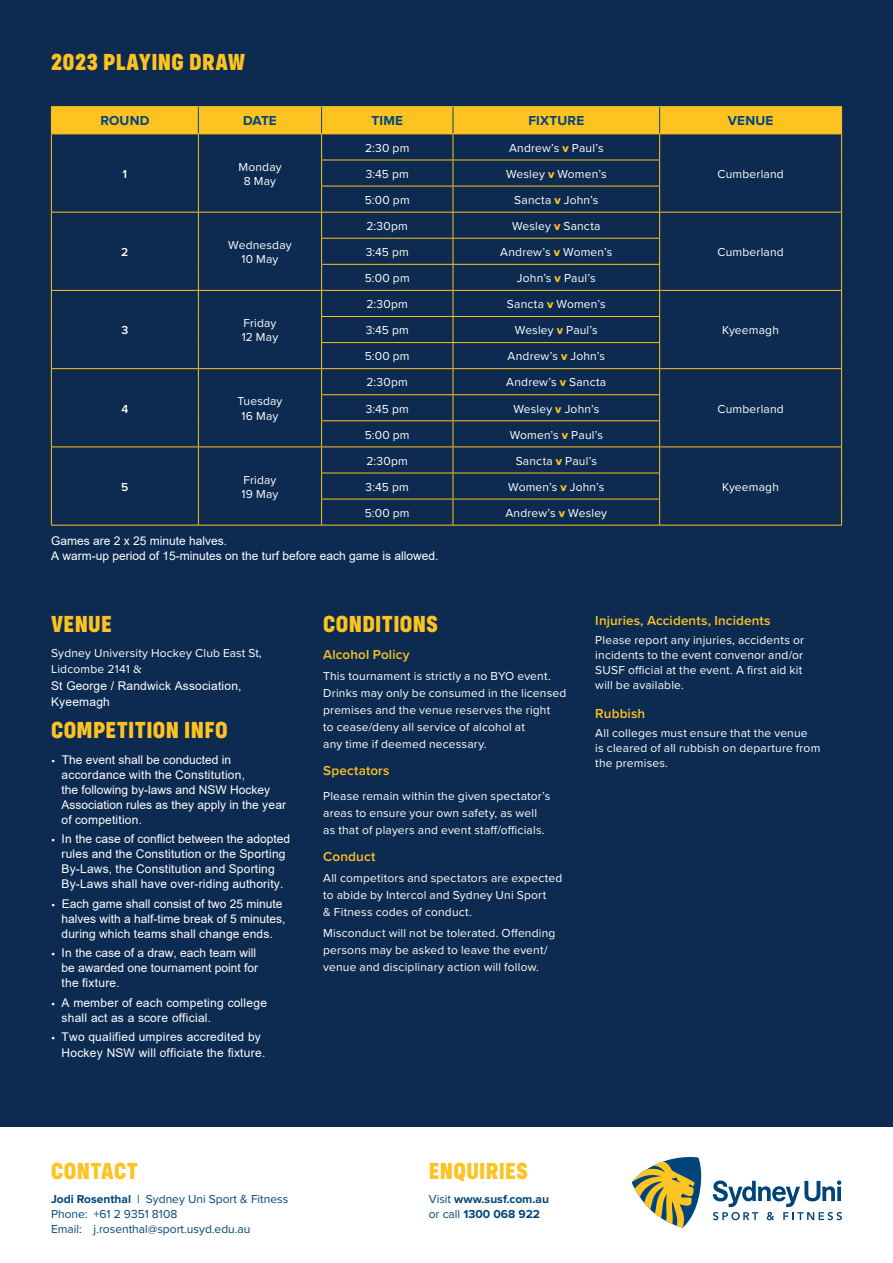
<style>
.page{position:relative;width:893px;height:1263px;background:#fff}
.page>*{position:absolute;margin:0;border:0;box-sizing:border-box;transform-origin:0 0}
.t1{font:800 24px "Config Condensed";letter-spacing:.015em;color:#fec221}
.t2{font:600 13.5px "Proxima Nova";letter-spacing:.01em;color:#fec221}
.t3{font:700 13.5px "Proxima Nova";letter-spacing:.015em;color:#00467c}
.t4{font:12px/17px "Proxima Nova";letter-spacing:.015em;color:#fff}
.t5{font:12px/15px "Arial";color:#fff}
.t6{font:12px/15.1px "Arial";letter-spacing:.02em;color:#fff}
.t7{font:12px "Proxima Nova";color:#00467c}
.t8{font:700 12px/15px "Proxima Nova";color:#00467c}
.t9{font:600 12px "Proxima Nova";color:#fff}
.s1{font-family:"Proxima Nova Extrabld";color:#fec221}
.s2{font-family:"Minion Pro"}
.s3{font-family:"Arial"}
.s4{font-family:"Proxima Nova"}
.s5{font-weight:700}
.s6{color:#231f20}
.s7{font-weight:400}
</style>
<div class="page">
<div style="left:0;top:0;width:893px;height:1126px;background:#0d2b51"></div>
<svg style="left:713px;top:1180px;width:129px;height:40px"></svg>
<svg style="left:632px;top:1157px;width:70px;height:71px"></svg>
<hr style="left:51px;top:106px;width:147px;height:1px;background:#fec221">
<hr style="left:198px;top:106px;width:124px;height:1px;background:#fec221">
<hr style="left:322px;top:106px;width:131px;height:1px;background:#fec221">
<hr style="left:453px;top:106px;width:207px;height:1px;background:#fec221">
<hr style="left:660px;top:106px;width:182px;height:1px;background:#fec221">
<hr style="left:51px;top:525px;width:147px;height:1px;background:#fec221">
<hr style="left:198px;top:525px;width:124px;height:1px;background:#fec221">
<hr style="left:660px;top:525px;width:182px;height:1px;background:#fec221">
<hr style="left:322px;top:525px;width:131px;height:1px;background:#fec221">
<hr style="left:453px;top:525px;width:207px;height:1px;background:#fec221">
<svg style="left:51px;top:107px;width:791px;height:418px"></svg>
<p class="t1" style="left:51px;top:47px;width:196px">2023 PLAYING DRAW</p>
<p class="t3" style="left:100px;top:114px;width:51px">ROUND</p>
<p class="t3" style="left:243px;top:114px;width:35px">DATE</p>
<p class="t3" style="left:372px;top:114px;width:33px">TIME</p>
<p class="t3" style="left:528px;top:114px;width:57px">FIXTURE</p>
<p class="t3" style="left:728px;top:114px;width:47px">VENUE</p>
<p class="t9" style="left:123px;top:165px;width:6px">1</p>
<p class="t4" style="left:238px;top:159px;width:45px;line-height:14.4px;text-align:center">Monday<br>8 May</p>
<p class="t9" style="left:121px;top:243px;width:9px">2</p>
<p class="t4" style="left:228px;top:237px;width:65px;line-height:14.4px;text-align:center">Wednesday<br>10 May</p>
<p class="t9" style="left:121px;top:321px;width:8px">3</p>
<p class="t4" style="left:242px;top:315px;width:38px;line-height:14.4px">Friday<br>12 May</p>
<p class="t9" style="left:121px;top:400px;width:8px">4</p>
<p class="t4" style="left:237px;top:394px;width:47px;line-height:14.4px;text-align:center">Tuesday<br>16 May</p>
<p class="t4" style="left:365px;top:139px;width:46px">2:30 pm</p>
<p class="t4" style="left:509px;top:139px;width:96px">Andrew’s <span class="s1">v</span> Paul’s</p>
<p class="t4" style="left:366px;top:165px;width:45px">3:45 pm</p>
<p class="t4" style="left:506px;top:165px;width:102px">Wesley <span class="s1">v</span> Women’s</p>
<p class="t4" style="left:717px;top:165px;width:68px">Cumberland</p>
<p class="t4" style="left:365px;top:191px;width:46px">5:00 pm</p>
<p class="t4" style="left:514px;top:191px;width:86px">Sancta <span class="s1">v</span> John’s</p>
<p class="t4" style="left:367px;top:217px;width:43px">2:30pm</p>
<p class="t4" style="left:512px;top:217px;width:90px">Wesley <span class="s1">v</span> Sancta</p>
<p class="t4" style="left:366px;top:243px;width:45px">3:45 pm</p>
<p class="t4" style="left:500px;top:243px;width:114px">Andrew’s <span class="s1">v</span> Women’s</p>
<p class="t4" style="left:717px;top:243px;width:68px">Cumberland</p>
<p class="t4" style="left:365px;top:269px;width:46px">5:00 pm</p>
<p class="t4" style="left:517px;top:269px;width:80px">John’s <span class="s1">v</span> Paul’s</p>
<p class="t4" style="left:367px;top:295px;width:43px">2:30pm</p>
<p class="t4" style="left:507px;top:295px;width:100px">Sancta <span class="s1">v</span> Women’s</p>
<p class="t4" style="left:366px;top:321px;width:45px">3:45 pm</p>
<p class="t4" style="left:515px;top:321px;width:84px">Wesley <span class="s1">v</span> Paul’s</p>
<p class="t4" style="left:722px;top:321px;width:58px">Kyeemagh</p>
<p class="t4" style="left:365px;top:347px;width:46px">5:00 pm</p>
<p class="t4" style="left:508px;top:347px;width:99px">Andrew’s <span class="s1">v</span> John’s</p>
<p class="t4" style="left:367px;top:373px;width:43px">2:30pm</p>
<p class="t4" style="left:506px;top:373px;width:101px">Andrew’s <span class="s1">v</span> Sancta</p>
<p class="t4" style="left:366px;top:399px;width:45px">3:45 pm</p>
<p class="t4" style="left:513px;top:399px;width:87px">Wesley <span class="s1">v</span> John’s</p>
<p class="t4" style="left:717px;top:399px;width:68px">Cumberland</p>
<p class="t4" style="left:365px;top:426px;width:46px">5:00 pm</p>
<p class="t4" style="left:510px;top:426px;width:95px">Women’s <span class="s1">v</span> Paul’s</p>
<p class="t4" style="left:367px;top:452px;width:43px">2:30pm</p>
<p class="t4" style="left:516px;top:452px;width:83px">Sancta <span class="s1">v</span> Paul’s</p>
<p class="t4" style="left:366px;top:478px;width:45px">3:45 pm</p>
<p class="t4" style="left:508px;top:478px;width:98px">Women’s <span class="s1">v</span> John’s</p>
<p class="t4" style="left:722px;top:478px;width:58px">Kyeemagh</p>
<p class="t4" style="left:365px;top:504px;width:46px">5:00 pm</p>
<p class="t4" style="left:505px;top:504px;width:103px">Andrew’s <span class="s1">v</span> Wesley</p>
<p class="t5" style="left:51px;top:533px;width:389px">Games are 2 x 25 minute halves.<br>A warm-up period of 15-minutes on the turf before each game is allowed.</p>
<p class="t9" style="left:121px;top:478px;width:9px">5</p>
<p class="t4" style="left:242px;top:472px;width:38px;line-height:14.4px">Friday<br>19 May</p>
<p class="t1" style="left:51px;top:610px;width:62px">VENUE</p>
<p class="t4" style="left:51px;top:644px;width:212px">Sydney University Hockey Club East St<span class="s2">,<br></span>Lidcombe 2141 <span class="s2">&amp;<br></span><span class="s3">St George / Randwick Association,<br>Kyeemagh</span></p>
<p class="t1" style="left:51px;top:716px;width:178px">COMPETITION INFO</p>
<p class="t5" style="left:62px;top:752px;width:226px;text-indent:-10px"><span class="s4">•</span> The event shall be conducted in accordance with the Constitution,<br>the following by-laws and NSW Hockey<br>Association rules as they apply in the year of competition.</p>
<p class="t5" style="left:51px;top:832px;width:241px;text-align:center"><span class="s4">•</span> I n the case of conflict between the adopted rules and the Constitution or the Sporting By-Laws, the Constitution and Sporting By-Laws shall have over-riding authority.</p>
<p class="t5" style="left:62px;top:896px;width:226px;text-indent:-10px"><span class="s4">•</span> Each game shall consist of two 25 minute halves with a half-time break of 5 minutes, during which teams shall change ends.</p>
<p class="t5" style="left:62px;top:945px;width:198px;text-indent:-10px"><span class="s4">•</span> I n the case of a draw, each team will be awarded one tournament point for the fixture.</p>
<p class="t6" style="left:62px;top:995px;width:207px;text-indent:-10px"><span class="s4">•</span> A member of each competing college shall act as a score official.</p>
<p class="t6" style="left:62px;top:1029px;width:205px;text-indent:-10px"><span class="s4">•</span> Two qualified umpires accredited by<br>Hockey NSW will officiate the fixture.</p>
<p class="t1" style="left:323px;top:610px;width:116px">CONDITIONS</p>
<p class="t2" style="left:323px;top:644px;width:88px">Alcohol Policy</p>
<p class="t4" style="left:323px;top:667px;width:245px">This tournament is strictly a no BYO event.<br>Drinks may only be consumed in the licensed premises and the venue reserves the right<br>to cease/deny all service of alcohol at<br>any time if deemed necessary.</p>
<p class="t2" style="left:323px;top:760px;width:68px">Spectators</p>
<p class="t4" style="left:323px;top:787px;width:229px">Please remain within the given spectator’s areas to ensure your own safety, as well as that of players and event staff/officials.</p>
<p class="t2" style="left:323px;top:846px;width:54px">Conduct</p>
<p class="t4" style="left:323px;top:869px;width:241px">All competitors and spectators are expected to abide by Intercol and Sydney Uni Sport<br>&amp; Fitness codes of conduct.</p>
<p class="t4" style="left:323px;top:924px;width:234px">Misconduct will not be tolerated. Offending persons may be asked to leave the event/ venue and disciplinary action will follow.</p>
<p class="t2" style="left:595px;top:610px;width:177px">Injuries, Accidents, Incidents</p>
<p class="t4" style="left:595px;top:632px;width:210px;line-height:15px">Please report any injuries, accidents or incidents to the event convenor and/or SUSF official at the event. A first aid kit will be available.</p>
<p class="t2" style="left:595px;top:703px;width:51px">Rubbish</p>
<p class="t4" style="left:595px;top:725px;width:227px;line-height:15px">All colleges must ensure that the venue<br>is cleared of all rubbish on departure from the premises.</p>
<p class="t1" style="left:51px;top:1157px;width:89px">CONTACT</p>
<p class="t7" style="left:51px;top:1190px;width:239px"><span class="s5">Jodi Rosenthal</span> <span class="s6">|</span> Sydney Uni Sport &amp; Fitness</p>
<p class="t7" style="left:51px;top:1205px;width:128px">Phone: +61 2 9351 8108</p>
<p class="t7" style="left:51px;top:1220px;width:201px">Email: j.rosenthal@sport.usyd.edu.au</p>
<p class="t1" style="left:429px;top:1157px;width:101px">ENQUIRIES</p>
<p class="t8" style="left:429px;top:1191px;width:122px"><span class="s7">Visit</span> www.susf.com.au <span class="s7">or call</span> 1300 068 922</p>
</div>
